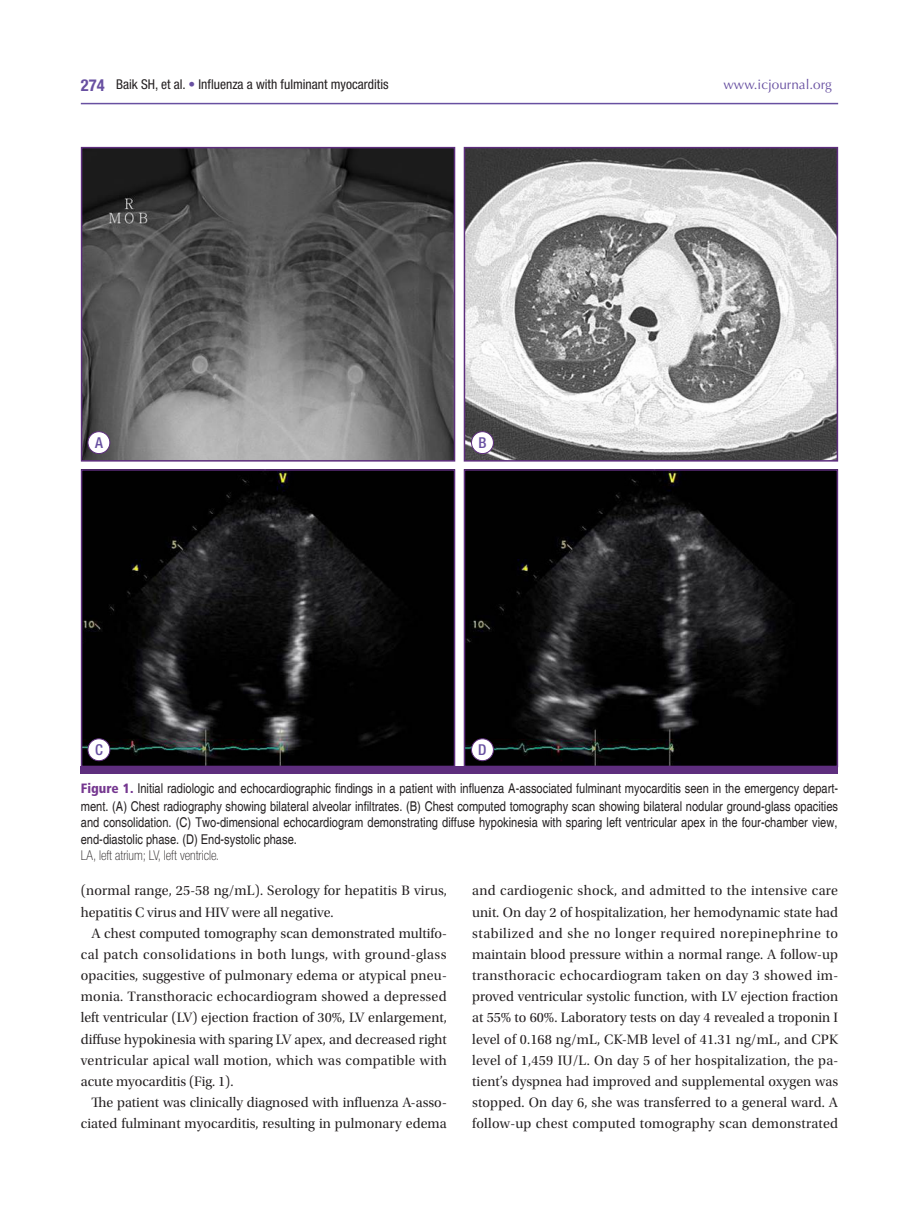
<style>
.page{position:relative;width:919px;height:1217px;background:#fff}
.page>*{position:absolute;margin:0;border:0;box-sizing:border-box;transform-origin:0 0}
.머리말{font:700 condensed 16.5px "Helvetica Neue";color:#6850a1}
.그림_설명{font:500 condensed 15px "Helvetica Neue";color:#6850a1}
.본문{font:14.25px/21.1px "Utopia Std Subh";letter-spacing:.005em;color:#231f20;text-align:justify}
.표_그림_타이틀{font:condensed 13.5px/18px "Helvetica";color:#231f20}
.머리말-2{font:condensed 13.5px "Helvetica Neue";color:#231f20}
.그림_설명-2{font:100 condensed 13.5px "Helvetica Neue";color:#231f20}
.t1{font:13.5px "Optima LT Std";color:#6850a1}
.s1{color:#6850a1}
.s2{font-family:"Frutiger LT Std";font-weight:900;color:#753790}
</style>
<div class="page">
<hr style="left:81px;top:103px;width:757px;height:1px;background:#6850a1">
<img style="left:84px;top:472px;width:368px;height:292px">
<div style="left:81px;top:469px;width:374px;height:298px;border:2px solid #5e2e7e"></div>
<img style="left:84px;top:150px;width:368px;height:308px">
<div style="left:81px;top:147px;width:374px;height:314px;border:2px solid #5e2e7e"></div>
<img style="left:466px;top:472px;width:369px;height:292px">
<div style="left:463px;top:469px;width:375px;height:298px;border:2px solid #5e2e7e"></div>
<img style="left:466px;top:150px;width:369px;height:308px">
<div style="left:463px;top:147px;width:375px;height:314px;border:2px solid #5e2e7e"></div>
<div style="left:81px;top:766px;width:757px;height:7px;background:#5e2e7e"></div>
<div style="left:88px;top:738px;width:22px;height:22px;background:#fff;border-radius:50%"></div>
<div style="left:88px;top:738px;width:22px;height:22px;border:1px solid #5e2e7e;border-radius:50%"></div>
<div style="left:88px;top:431px;width:22px;height:22px;background:#fff;border-radius:50%"></div>
<div style="left:88px;top:431px;width:22px;height:23px;border:1px solid #5e2e7e;border-radius:50%"></div>
<div style="left:471px;top:738px;width:22px;height:22px;background:#fff;border-radius:50%"></div>
<div style="left:471px;top:738px;width:22px;height:22px;border:1px solid #5e2e7e;border-radius:50%"></div>
<div style="left:471px;top:431px;width:22px;height:22px;background:#fff;border-radius:50%"></div>
<div style="left:471px;top:431px;width:22px;height:23px;border:1px solid #5e2e7e;border-radius:50%"></div>
<p class="머리말" style="left:81px;top:75px;width:25px">274</p>
<p class="머리말-2" style="left:116px;top:76px;width:274px">Baik SH, et al. <span class="s1">•</span> Influenza a with fulminant myocarditis</p>
<p class="t1" style="left:723px;top:76px;width:110px">www.icjournal.org</p>
<p class="그림_설명" style="left:95px;top:433px;width:9px">A</p>
<p class="그림_설명" style="left:95px;top:740px;width:9px">C</p>
<p class="그림_설명" style="left:478px;top:433px;width:10px">B</p>
<p class="그림_설명" style="left:478px;top:740px;width:10px">D</p>
<p class="표_그림_타이틀" style="left:81px;top:779px;width:758px"><span class="s2">Figure 1.</span> Initial radiologic and echocardiographic findings in a patient with influenza A-associated fulminant myocarditis seen in the emergency depart&shy;ment. (A) Chest radiography showing bilateral alveolar infiltrates. (B) Chest computed tomography scan showing bilateral nodular ground-glass opacities</p>
<p class="표_그림_타이틀" style="left:81px;top:814px;width:758px;line-height:16.5px">and consolidation. (C) Two-dimensional echocardiogram demonstrating diffuse hypokinesia with sparing left ventricular apex in the four-chamber view, end-diastolic phase. (D) End-systolic phase.</p>
<p class="그림_설명-2" style="left:81px;top:847px;width:140px">LA, left atrium; LV, left ventricle.</p>
<p class="본문" style="left:81px;top:880px;width:367px">(normal range, 25-58 ng/mL). Serology for hepatitis B virus, hepatitis C virus and HIV were all negative.</p>
<p class="본문" style="left:81px;top:922px;width:367px;text-indent:11px">A chest computed tomography scan demonstrated multifo&shy;cal patch consolidations in both lungs, with ground-glass opacities, suggestive of pulmonary edema or atypical pneu&shy;monia. Transthoracic echocardiogram showed a depressed left ventricular (LV) ejection fraction of 30%, LV enlargement, diffuse hypokinesia with sparing LV apex, and decreased right ventricular apical wall motion, which was compatible with acute myocarditis (Fig. 1).</p>
<p class="본문" style="left:81px;top:1091px;width:367px;text-align:right">The patient was clinically diagnosed with influenza A-asso&shy;ciated fulminant myocarditis, resulting in pulmonary edema</p>
<p class="본문" style="left:472px;top:880px;width:367px">and cardiogenic shock, and admitted to the intensive care unit. On day 2 of hospitalization, her hemodynamic state had stabilized and she no longer required norepinephrine to maintain blood pressure within a normal range. A follow-up transthoracic echocardiogram taken on day 3 showed im&shy;proved ventricular systolic function, with LV ejection fraction at 55% to 60%. Laboratory tests on day 4 revealed a troponin I level of 0.168 ng/mL, CK-MB level of 41.31 ng/mL, and CPK level of 1,459 IU/L. On day 5 of her hospitalization, the pa&shy;tient’s dyspnea had improved and supplemental oxygen was stopped. On day 6, she was transferred to a general ward. A follow-up chest computed tomography scan demonstrated</p>
</div>
